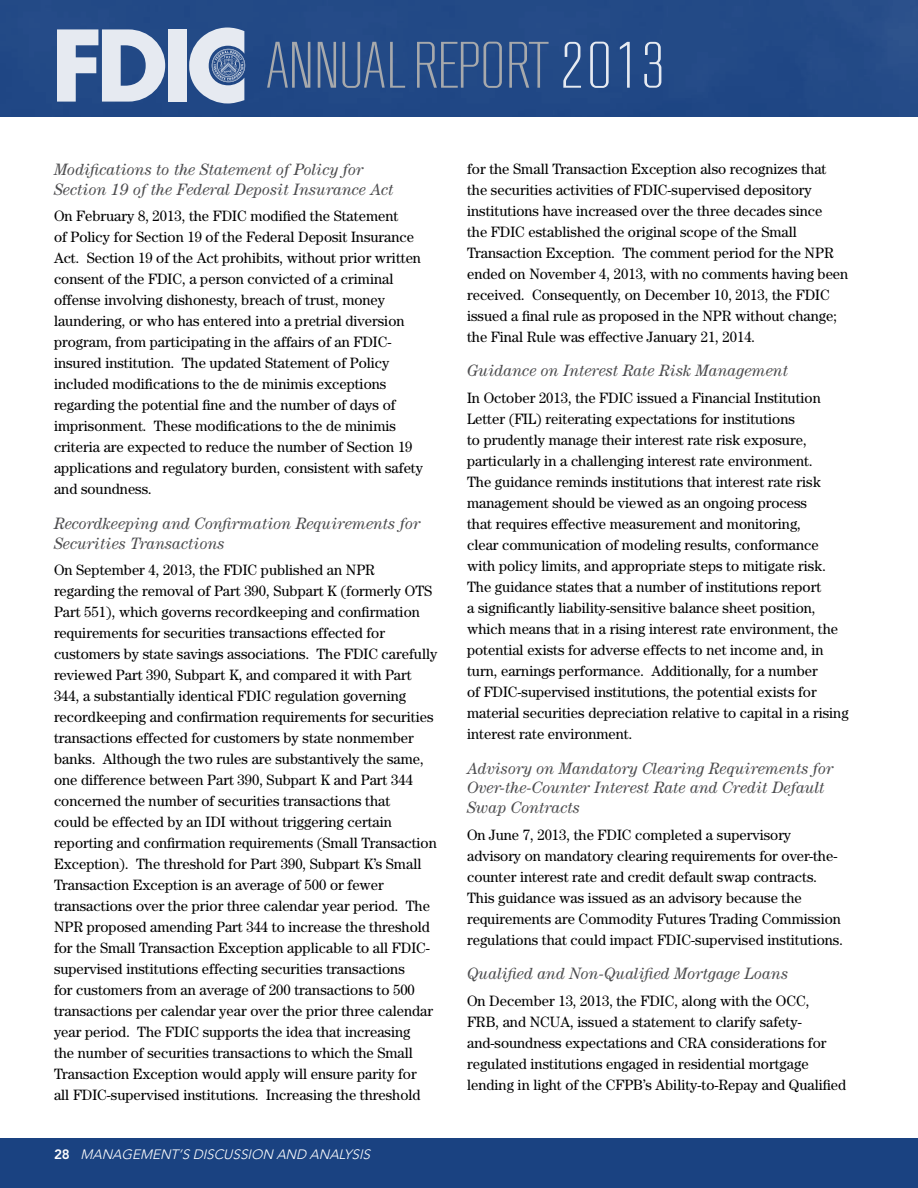
<style>
.page{position:relative;width:918px;height:1188px;background:#fff}
.page>*{position:absolute;margin:0;border:0;box-sizing:border-box;transform-origin:0 0}
.t1{font:300 64.95px "RB No 2";color:#a7a9ac}
.t2{font:italic 16.5px/19.8px "Century";color:#4d4d4f}
.t3{font:15px/21px "Century";color:#000}
.t4{font:italic 300 13.5px "Avenir LT Std";color:#fff}
.s1{color:#e6eaf1}
.s2{font-weight:800;font-style:normal}
</style>
<div class="page">
<div style="left:0;top:0;width:918px;height:117px;background:#224986"></div>
<svg style="left:57px;top:29px;width:108px;height:73px;background:#a2b2cc"></svg>
<div style="left:168px;top:29px;width:19px;height:73px;background:#e6eaf1"></div>
<svg style="left:189px;top:28px;width:56px;height:75px;background:#9daec9"></svg>
<div style="left:0;top:1138px;width:918px;height:50px;background:#1a4281"></div>
<h1 class="t1" style="left:265px;top:30px;width:401px">ANNUAL REPORT <span class="s1">2013</span></h1>
<p class="t2" style="left:54px;top:159px;width:341px">Modifications to the Statement of Policy for<br>Section 19 of the Federal Deposit Insurance Act</p>
<p class="t3" style="left:54px;top:205px;width:371px">On February 8, 2013, the FDIC modified the Statement<br>of Policy for Section 19 of the Federal Deposit Insurance Act. Section 19 of the Act prohibits, without prior written consent of the FDIC, a person convicted of a criminal offense involving dishonesty, breach of trust, money laundering, or who has entered into a pretrial diversion program, from participating in the affairs of an FDIC&shy;insured institution. The updated Statement of Policy included modifications to the de minimis exceptions regarding the potential fine and the number of days of imprisonment. These modifications to the de minimis criteria are expected to reduce the number of Section 19 applications and regulatory burden, consistent with safety and soundness.</p>
<p class="t2" style="left:54px;top:513px;width:368px">Recordkeeping and Confirmation Requirements for<br>Securities Transactions</p>
<p class="t3" style="left:54px;top:559px;width:385px">On September 4, 2013, the FDIC published an NPR regarding the removal of Part 390, Subpart K (formerly OTS Part 551), which governs recordkeeping and confirmation requirements for securities transactions effected for customers by state savings associations. The FDIC carefully reviewed Part 390, Subpart K, and compared it with Part 344, a substantially identical FDIC regulation governing recordkeeping and confirmation requirements for securities transactions effected for customers by state nonmember banks. Although the two rules are substantively the same, one difference between Part 390, Subpart K and Part 344 concerned the number of securities transactions that<br>could be effected by an IDI without triggering certain reporting and confirmation requirements (Small Transaction Exception). The threshold for Part 390, Subpart K’s Small Transaction Exception is an average of 500 or fewer transactions over the prior three calendar year period. The NPR proposed amending Part 344 to increase the threshold for the Small Transaction Exception applicable to all FDIC&shy;supervised institutions effecting securities transactions<br>for customers from an average of 200 transactions to 500 transactions per calendar year over the prior three calendar year period. The FDIC supports the idea that increasing<br>the number of securities transactions to which the Small Transaction Exception would apply will ensure parity for<br>all FDIC-supervised institutions. Increasing the threshold</p>
<p class="t4" style="left:54px;top:1146px;width:318px"><span class="s2">28</span> MANAGEMENT’S DISCUSSION AND ANALYSIS</p>
<p class="t3" style="left:467px;top:158px;width:383px">for the Small Transaction Exception also recognizes that the securities activities of FDIC-supervised depository institutions have increased over the three decades since<br>the FDIC established the original scope of the Small Transaction Exception. The comment period for the NPR ended on November 4, 2013, with no comments having been received. Consequently, on December 10, 2013, the FDIC issued a final rule as proposed in the NPR without change; the Final Rule was effective January 21, 2014.</p>
<p class="t2" style="left:467px;top:361px;width:322px">Guidance on Interest Rate Risk Management</p>
<p class="t3" style="left:467px;top:387px;width:383px">In October 2013, the FDIC issued a Financial Institution Letter (FIL) reiterating expectations for institutions<br>to prudently manage their interest rate risk exposure, particularly in a challenging interest rate environment.<br>The guidance reminds institutions that interest rate risk management should be viewed as an ongoing process<br>that requires effective measurement and monitoring,<br>clear communication of modeling results, conformance with policy limits, and appropriate steps to mitigate risk.<br>The guidance states that a number of institutions report<br>a significantly liability-sensitive balance sheet position, which means that in a rising interest rate environment, the potential exists for adverse effects to net income and, in turn, earnings performance. Additionally, for a number<br>of FDIC-supervised institutions, the potential exists for material securities depreciation relative to capital in a rising interest rate environment.</p>
<p class="t2" style="left:467px;top:758px;width:368px">Advisory on Mandatory Clearing Requirements for<br>Over-the-Counter Interest Rate and Credit Default<br>Swap Contracts</p>
<p class="t3" style="left:467px;top:824px;width:377px">On June 7, 2013, the FDIC completed a supervisory advisory on mandatory clearing requirements for over-the&shy;counter interest rate and credit default swap contracts.<br>This guidance was issued as an advisory because the requirements are Commodity Futures Trading Commission regulations that could impact FDIC-supervised institutions.</p>
<p class="t2" style="left:467px;top:964px;width:323px">Qualified and Non-Qualified Mortgage Loans</p>
<p class="t3" style="left:467px;top:990px;width:381px">On December 13, 2013, the FDIC, along with the OCC,<br>FRB, and NCUA, issued a statement to clarify safety&shy;and-soundness expectations and CRA considerations for regulated institutions engaged in residential mortgage lending in light of the CFPB’s Ability-to-Repay and Qualified</p>
</div>
